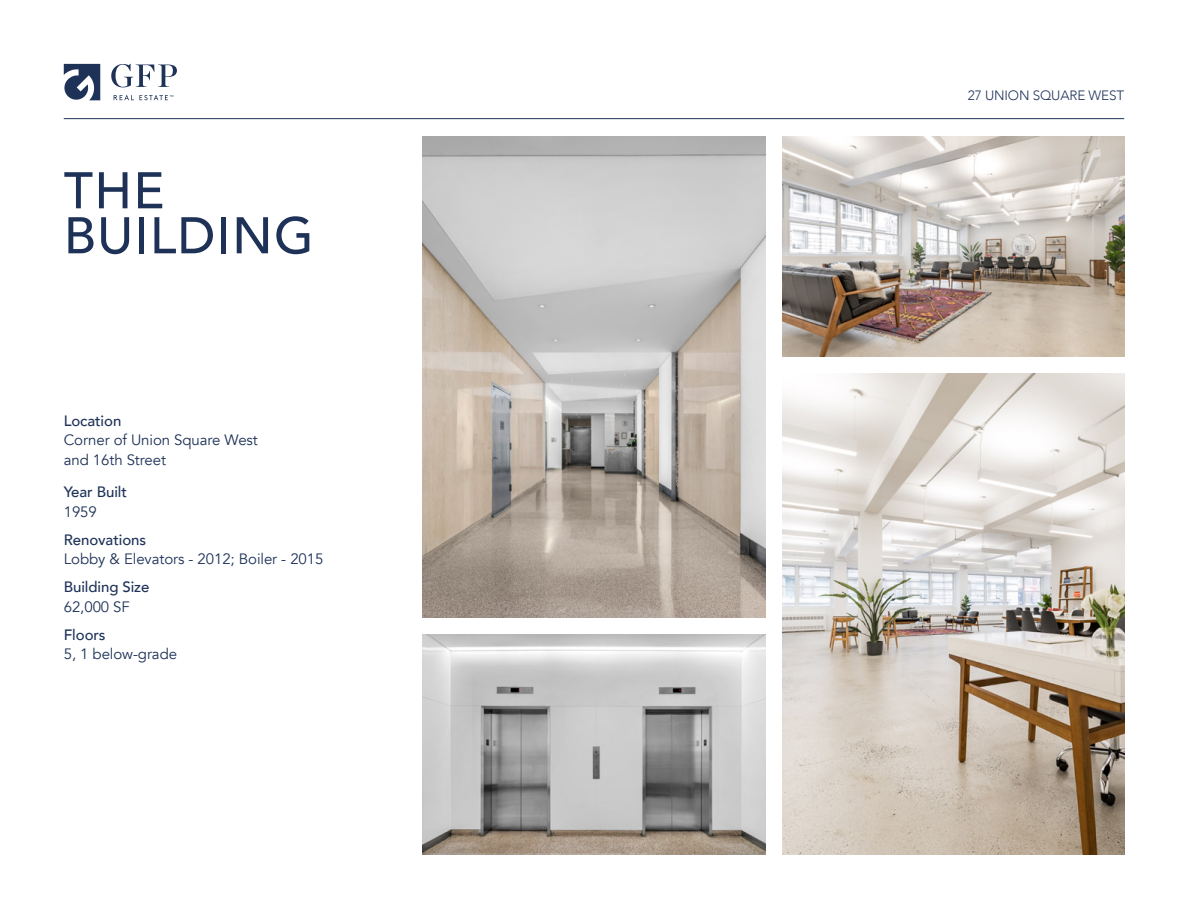
<style>
.page{position:relative;width:1188px;height:918px;background:#fff}
.page>*{position:absolute;margin:0;border:0;box-sizing:border-box;transform-origin:0 0}
.t1{font:500 51px/45px "Avenir";letter-spacing:.025em;color:#1e3258}
.t2{font:15px/19.5px "Avenir";letter-spacing:-.005em;color:#1e3258}
.t3{font:500 15px "Avenir";letter-spacing:-.005em;color:#1e3258}
.t4{font:300 13.5px "Avenir";letter-spacing:-.01em;color:#1e3258}
.t5{font:4.05px "Avenir";color:#1e3258}
</style>
<div class="page">
<img style="left:782px;top:373px;width:342px;height:481px">
<img style="left:423px;top:137px;width:342px;height:481px">
<img style="left:782px;top:137px;width:342px;height:219px">
<img style="left:423px;top:635px;width:342px;height:219px">
<hr style="left:64px;top:118px;width:1060px;height:1px;background:#1e3258">
<svg style="left:64px;top:64px;width:36px;height:36px"></svg>
<svg style="left:114px;top:95px;width:54px;height:5px"></svg>
<svg style="left:111px;top:64px;width:66px;height:23px"></svg>
<p class="t5" style="left:170px;top:93px;width:5px">™</p>
<p class="t4" style="left:968px;top:88px;width:158px">27 UNION SQUARE WEST</p>
<h1 class="t1" style="left:64px;top:165px;width:251px">THE<br>BUILDING</h1>
<p class="t3" style="left:64px;top:408px;width:59px">Location</p>
<p class="t2" style="left:64px;top:431px;width:196px">Corner of Union Square West and 16th Street</p>
<p class="t3" style="left:64px;top:479px;width:65px">Year Built</p>
<p class="t2" style="left:64px;top:502px;width:35px">1959</p>
<p class="t3" style="left:64px;top:526px;width:84px">Renovations</p>
<p class="t2" style="left:64px;top:550px;width:261px">Lobby &amp; Elevators - 2012; Boiler - 2015</p>
<p class="t3" style="left:64px;top:574px;width:87px">Building Size</p>
<p class="t2" style="left:64px;top:597px;width:68px">62,000 SF</p>
<p class="t3" style="left:64px;top:621px;width:43px">Floors</p>
<p class="t2" style="left:64px;top:645px;width:115px">5, 1 below-grade</p>
</div>
